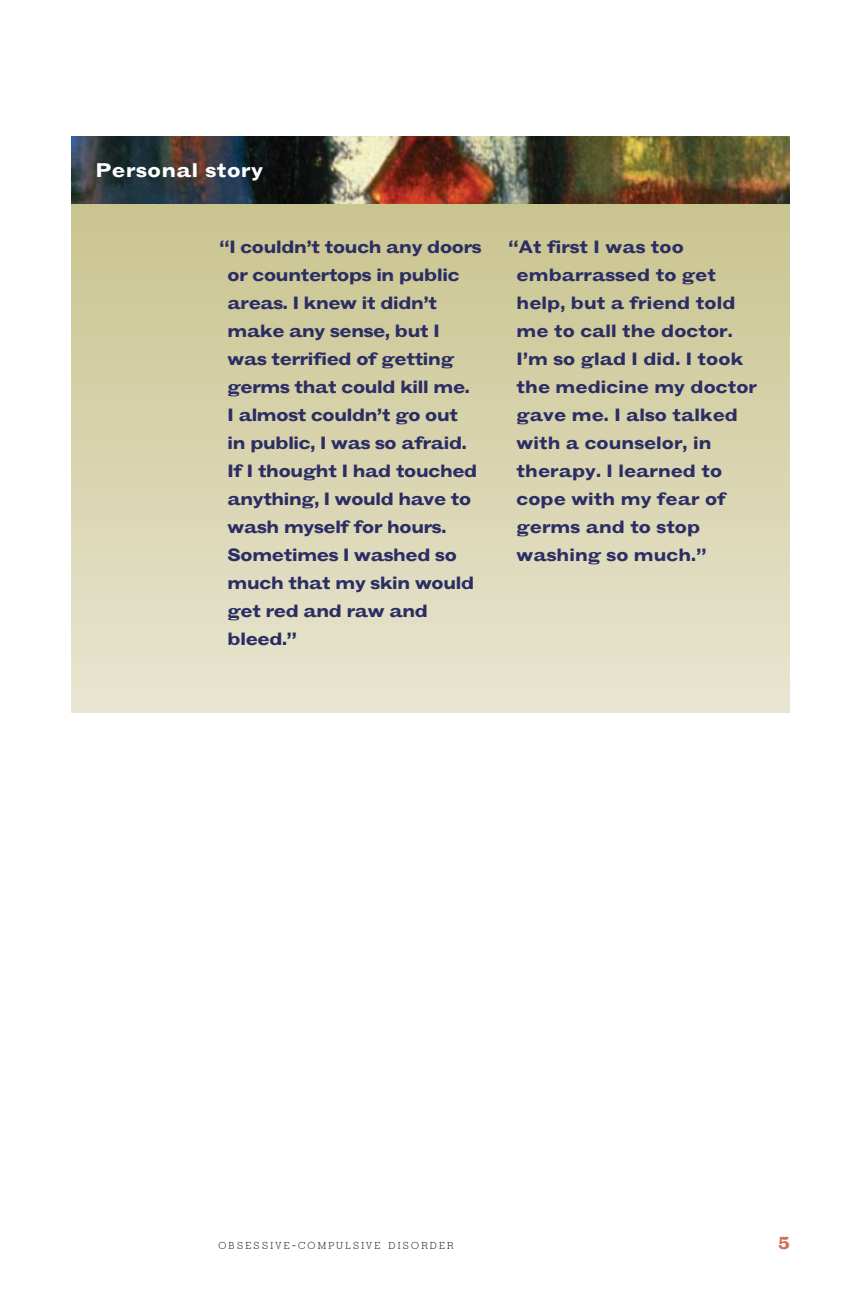
<style>
.page{position:relative;width:864px;height:1296px;background:#fff}
.page>*{position:absolute;margin:0;border:0;box-sizing:border-box;transform-origin:0 0}
.t1{font:700 expanded 20px "Grotesque";color:#fff}
.t2{font:700 expanded 18px/28px "Grotesque";letter-spacing:-.05em;color:#2b2e64}
.t3{font:700 expanded 18px/28px "Grotesque";letter-spacing:-.03em;color:#2b2e64}
.t4{font:700 expanded 18px "Grotesque";color:#d26f54}
.t5{font:300 9.8px "Geometric Slab 703 BT";letter-spacing:.22em;color:#231f20}
.s1{font-size:14px}
</style>
<div class="page">
<svg style="left:72px;top:137px;width:718px;height:576px;background:#d8d4af"></svg>
<img style="left:72px;top:137px;width:717px;height:66px">
<h2 class="t1" style="left:96px;top:164px;width:170px">Personal story</h2>
<p class="t2" style="left:227px;top:234px;width:256px;text-indent:-8px">“I couldn’t touch any doors or countertops in public areas. I knew it didn’t make any sense, but I was terrified of getting germs that could kill me.<br>I almost couldn’t go out<br>in public, I was so afraid.<br>If I thought I had touched anything, I would have to wash myself for hours.<br>Sometimes I washed so much that my skin would get red and raw and bleed.”</p>
<p class="t3" style="left:516px;top:234px;width:243px;text-indent:-8px">“At first I was too embarrassed to get help, but a friend told me to call the doctor.<br>I’m so glad I did. I took the medicine my doctor gave me. I also talked with a counselor, in therapy. I learned to cope with my fear of germs and to stop washing so much.”</p>
<p class="t5" style="left:219px;top:1240px;width:236px">OBSESSIVE<span class="s1">-</span>COMPULSIVE DISORDER</p>
<p class="t4" style="left:777px;top:1237px;width:15px">5</p>
</div>
